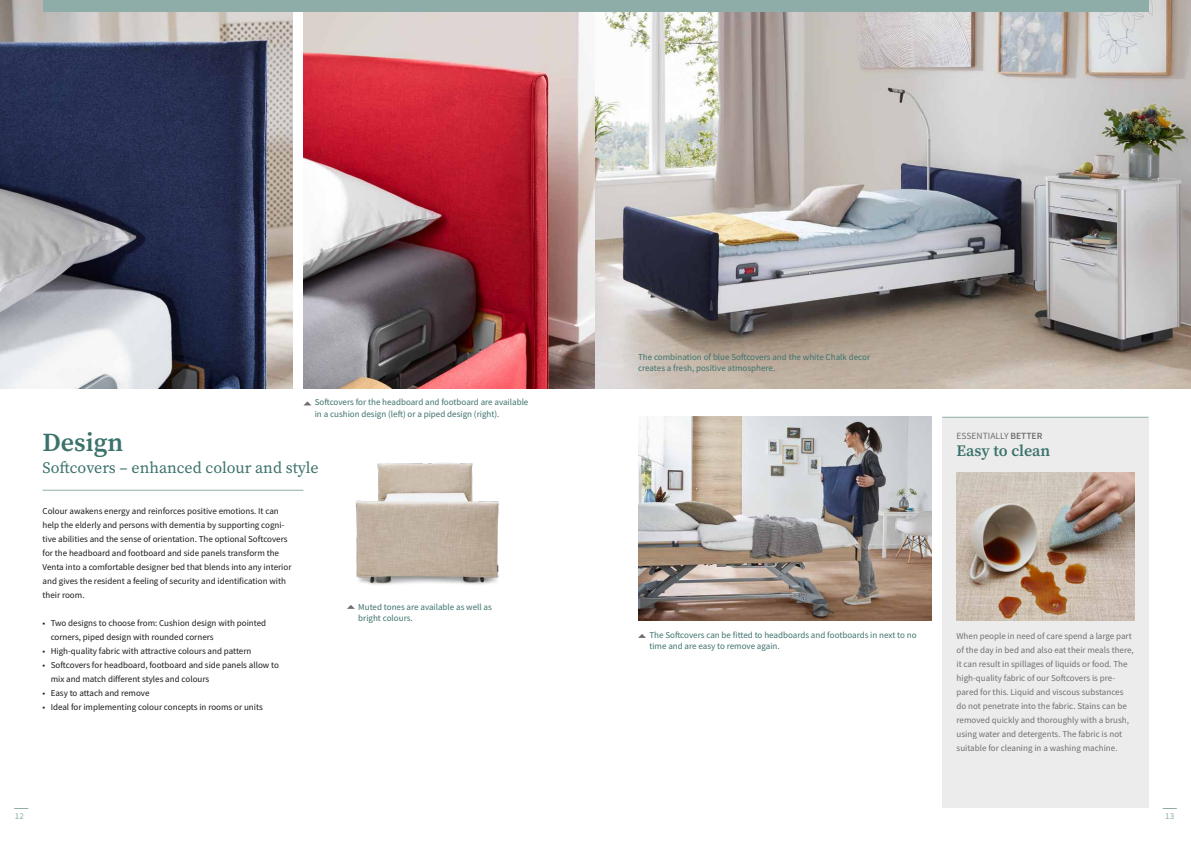
<style>
.page{position:relative;width:1191px;height:842px;background:#fff}
.page>*{position:absolute;margin:0;border:0;box-sizing:border-box;transform-origin:0 0}
.t1{font:600 26px "Source Serif Pro";color:#3c726c}
.t2{font:16px "Source Serif Pro";color:#3c726c}
.t3{font:600 16px "Source Serif Pro";color:#3c726c}
.t4{font:9.5px "Source Sans Pro";color:#6f6f6e}
.t5{font:9px/14px "Source Sans Pro";color:#1a1a18}
.t6{font:9px/14px "Source Sans Pro";color:#6f6f6e}
.t7{font:9px/11.3px "Source Sans Pro";color:#3c726c}
.t8{font:9px "Source Sans Pro";color:#8eada8}
.s1{font-weight:600}
</style>
<div class="page">
<svg style="left:1162px;top:808px;width:14px;height:1px"></svg>
<svg style="left:14px;top:808px;width:14px;height:1px"></svg>
<img style="left:0;top:0;width:292px;height:388px">
<img style="left:303px;top:11px;width:292px;height:377px">
<div style="left:942px;top:417px;width:206px;height:391px;background:#ececec"></div>
<hr style="left:942px;top:417px;width:206px;height:1px;background:#8eada8">
<img style="left:355px;top:463px;width:144px;height:122px">
<img style="left:638px;top:417px;width:293px;height:204px">
<img style="left:956px;top:473px;width:178px;height:148px">
<img style="left:595px;top:0;width:596px;height:388px">
<div style="left:43px;top:0;width:1105px;height:11px;background:#8eada8"></div>
<svg style="left:304px;top:401px;width:7px;height:4px"></svg>
<svg style="left:638px;top:634px;width:8px;height:4px"></svg>
<svg style="left:347px;top:605px;width:8px;height:4px"></svg>
<hr style="left:43px;top:490px;width:260px;height:1px;background:#8eada8">
<p class="t7" style="left:315px;top:397px;width:215px">Softcovers for the headboard and footboard are available in a cushion design (left) or a piped design (right).</p>
<h1 class="t1" style="left:43px;top:424px;width:82px">Design</h1>
<h2 class="t2" style="left:43px;top:457px;width:278px">Softcovers – enhanced colour and style</h2>
<p class="t5" style="left:43px;top:504px;width:250px">Colour awakens energy and reinforces positive emotions. It can help the elderly and persons with dementia by supporting cogni&shy;tive abilities and the sense of orientation. The optional Softcovers for the headboard and footboard and side panels transform the Venta into a comfortable designer bed that blends into any interior and gives the resident a feeling of security and identification with their room.</p>
<p class="t5" style="left:51px;top:616px;width:217px;text-indent:-8px">• Two designs to choose from: Cushion design with pointed corners, piped design with rounded corners</p>
<p class="t5" style="left:43px;top:644px;width:210px">• High-quality fabric with attractive colours and pattern</p>
<p class="t5" style="left:51px;top:658px;width:230px;text-indent:-8px">• Softcovers for headboard, footboard and side panels allow to mix and match different styles and colours</p>
<p class="t5" style="left:43px;top:686px;width:108px">• Easy to attach and remove</p>
<p class="t5" style="left:43px;top:700px;width:222px">• Ideal for implementing colour concepts in rooms or units</p>
<p class="t7" style="left:358px;top:601px;width:135px">Muted tones are available as well as bright colours.</p>
<p class="t7" style="left:638px;top:351px;width:234px">The combination of blue Softcovers and the white Chalk decor creates a fresh, positive atmosphere.</p>
<p class="t4" style="left:956px;top:430px;width:87px">ESSENTIALLY <span class="s1">BETTER</span></p>
<h2 class="t3" style="left:956px;top:440px;width:95px">Easy to clean</h2>
<p class="t7" style="left:649px;top:629px;width:269px">The Softcovers can be fitted to headboards and footboards in next to no time and are easy to remove again.</p>
<p class="t6" style="left:956px;top:629px;width:179px">When people in need of care spend a large part of the day in bed and also eat their meals there, it can result in spillages of liquids or food. The high-quality fabric of our Softcovers is pre&shy;pared for this. Liquid and viscous substances do not penetrate into the fabric. Stains can be removed quickly and thoroughly with a brush, using water and detergents. The fabric is not suitable for cleaning in a washing machine.</p>
<p class="t8" style="left:15px;top:811px;width:11px">12</p>
<p class="t8" style="left:1165px;top:811px;width:11px">13</p>
</div>
